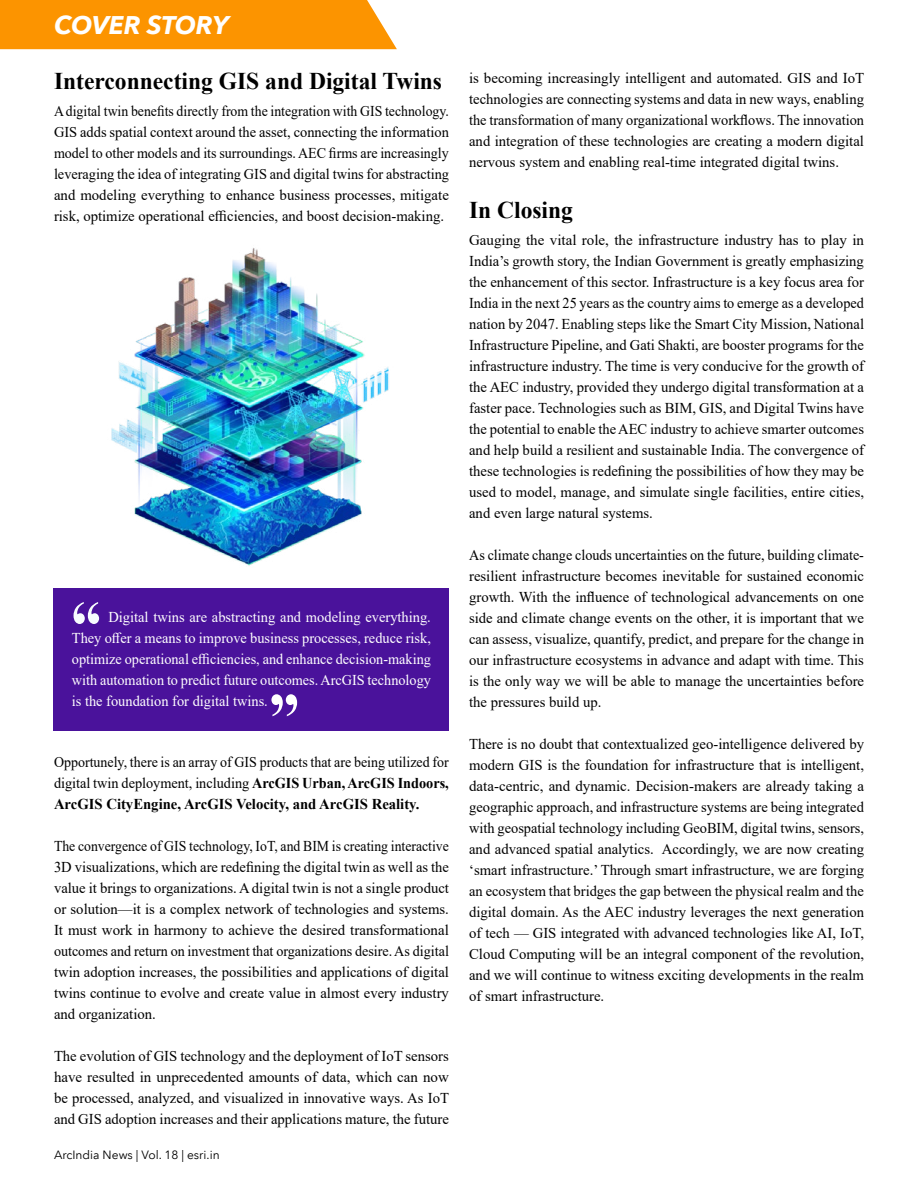
<style>
.page{position:relative;width:918px;height:1188px;background:#fff}
.page>*{position:absolute;margin:0;border:0;box-sizing:border-box;transform-origin:0 0}
.t1{font:700 67.5px "Times New Roman";color:#f7fcfe;scale:.9 1}
.t2{font:700 67.5px "Times New Roman";color:#fff;scale:.91 1}
.t3{font:italic 700 25.5px "Avenir Next LT Pro";letter-spacing:-.005em;color:#fff}
.t4{font:700 24px "Times New Roman";color:#000}
.t5{font:15px/21px "Times New Roman";color:#000;text-align:justify}
.t6{font:15px/21px "Times New Roman";color:#000;text-align:justify;scale:.92 1}
.t7{font:15px/21px "Times New Roman";color:#000;text-align:justify;scale:.94 1}
.t8{font:15px/21px "Times New Roman";color:#fff;text-align:justify;scale:.96 1}
.t9{font:15px/21px "Times New Roman";color:#000;text-align:justify;scale:.93 1}
.t10{font:12px "Avenir Next LT Pro";color:#000}
.s1{font-weight:700}
</style>
<div class="page">
<img style="left:111px;top:248px;width:278px;height:318px">
<div style="left:54px;top:588px;width:395px;height:142px;background:#4a129b"></div>
<div style="left:0;top:0;width:397px;height:49px;background:#fc9400"></div>
<h2 class="t3" style="left:54px;top:9px;width:176px">COVER STORY</h2>
<h3 class="t4" style="left:54px;top:63px;width:390px">Interconnecting GIS and Digital Twins</h3>
<p class="t6" style="left:54px;top:100px;width:431px">A digital twin benefits directly from the integration with GIS technology.<br>GIS adds spatial context around the asset, connecting the information model to other models and its surroundings. AEC firms are increasingly leveraging the idea of integrating GIS and digital twins for abstracting and modeling everything to enhance business processes, mitigate risk, optimize operational efficiencies, and boost decision-making.</p>
<h1 class="t1" style="left:71px;top:576px;width:35px">“</h1>
<p class="t8" style="left:72px;top:606px;width:376px;text-indent:36px">Digital twins are abstracting and modeling everything.<br>They offer a means to improve business processes, reduce risk, optimize operational efficiencies, and enhance decision-making with automation to predict future outcomes. ArcGIS technology is the foundation for digital twins.</p>
<h1 class="t2" style="left:300px;top:742px;width:35px;rotate:-180deg">“</h1>
<p class="t9" style="left:54px;top:751px;width:426px">Opportunely, there is an array of GIS products that are being utilized for digital twin deployment, including <span class="s1">ArcGIS Urban, ArcGIS Indoors, ArcGIS CityEngine, ArcGIS Velocity, and ArcGIS Reality.</span></p>
<p class="t6" style="left:54px;top:835px;width:431px">The convergence of GIS technology, IoT, and BIM is creating interactive 3D visualizations, which are redefining the digital twin as well as the value it brings to organizations. A digital twin is not a single product or solution—it is a complex network of technologies and systems.<br>It must work in harmony to achieve the desired transformational outcomes and return on investment that organizations desire. As digital twin adoption increases, the possibilities and applications of digital twins continue to evolve and create value in almost every industry and organization.</p>
<p class="t5" style="left:54px;top:1045px;width:397px">The evolution of GIS technology and the deployment of IoT sensors have resulted in unprecedented amounts of data, which can now be processed, analyzed, and visualized in innovative ways. As IoT and GIS adoption increases and their applications mature, the future</p>
<p class="t10" style="left:54px;top:1147px;width:167px">ArcIndia News | Vol. 18 | esri.in</p>
<p class="t5" style="left:469px;top:67px;width:397px">is becoming increasingly intelligent and automated. GIS and IoT technologies are connecting systems and data in new ways, enabling the transformation of many organizational workflows. The innovation and integration of these technologies are creating a modern digital nervous system and enabling real-time integrated digital twins.</p>
<h3 class="t4" style="left:469px;top:192px;width:105px">In Closing</h3>
<p class="t5" style="left:469px;top:229px;width:396px">Gauging the vital role, the infrastructure industry has to play in India’s growth story, the Indian Government is greatly emphasizing the enhancement of this sector. Infrastructure is a key focus area for India in the next 25 years as the country aims to emerge as a developed nation by 2047. Enabling steps like the Smart City Mission, National Infrastructure Pipeline, and Gati Shakti, are booster programs for the infrastructure industry. The time is very conducive for the growth of the AEC industry, provided they undergo digital transformation at a faster pace. Technologies such as BIM, GIS, and Digital Twins have the potential to enable the AEC industry to achieve smarter outcomes and help build a resilient and sustainable India. The convergence of these technologies is redefining the possibilities of how they may be used to model, manage, and simulate single facilities, entire cities, and even large natural systems.</p>
<p class="t7" style="left:469px;top:544px;width:422px">As climate change clouds uncertainties on the future, building climate&shy;resilient infrastructure becomes inevitable for sustained economic growth. With the influence of technological advancements on one side and climate change events on the other, it is important that we can assess, visualize, quantify, predict, and prepare for the change in our infrastructure ecosystems in advance and adapt with time. This is the only way we will be able to manage the uncertainties before the pressures build up.</p>
<p class="t5" style="left:469px;top:733px;width:396px">There is no doubt that contextualized geo-intelligence delivered by modern GIS is the foundation for infrastructure that is intelligent, data-centric, and dynamic. Decision-makers are already taking a geographic approach, and infrastructure systems are being integrated with geospatial technology including GeoBIM, digital twins, sensors, and advanced spatial analytics. Accordingly, we are now creating ‘smart infrastructure.’ Through smart infrastructure, we are forging an ecosystem that bridges the gap between the physical realm and the digital domain. As the AEC industry leverages the next generation of tech — GIS integrated with advanced technologies like AI, IoT, Cloud Computing will be an integral component of the revolution, and we will continue to witness exciting developments in the realm of smart infrastructure.</p>
</div>
